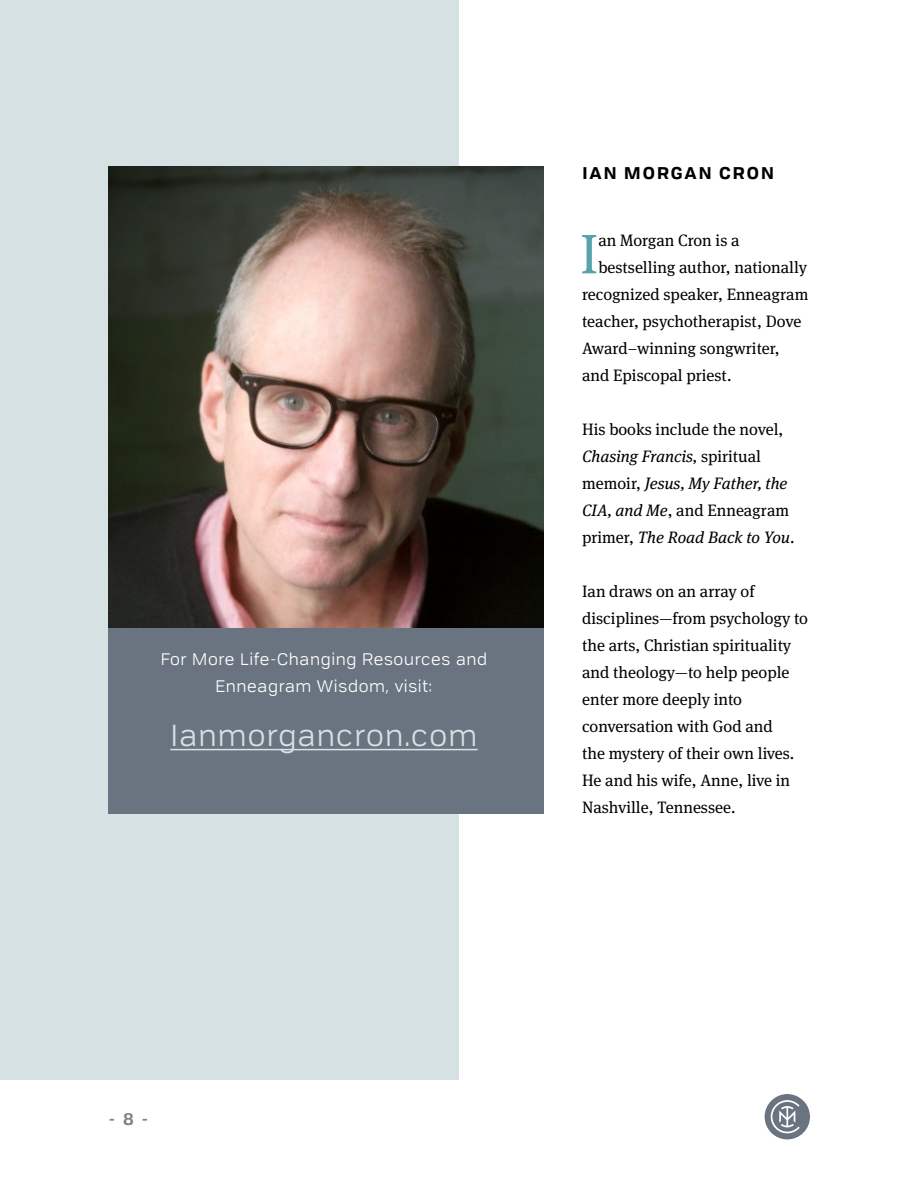
<style>
.page{position:relative;width:918px;height:1188px;background:#fff}
.page>*{position:absolute;margin:0;border:0;box-sizing:border-box;transform-origin:0 0}
.t1{font:55.65px "Meta Serif Pro";color:#59a2ad}
.t2{font:30px "Tofino Pro Personal Text";color:#d3e3e4}
.t3{font:16.5px/27px "Meta Serif Pro";color:#000}
.t4{font:16.5px/27px "Tofino Pro Personal Text";color:#fff;text-align:center}
.t5{font:700 16.5px "Tofino Pro Personal Text";letter-spacing:.08em;color:#000}
.t6{font:500 16.5px "Tofino Pro Personal Text";color:#808080}
.s1{font-style:italic}
</style>
<div class="page">
<div style="left:765px;top:1094px;width:45px;height:45px;background:#6a7480;border-radius:50%"></div>
<svg style="left:771px;top:1100px;width:29px;height:33px"></svg>
<div style="left:0;top:0;width:459px;height:1080px;background:#d6e1e3"></div>
<img style="left:108px;top:166px;width:435px;height:463px">
<div style="left:108px;top:629px;width:435px;height:185px;background:#6a7480"></div>
<hr style="left:170px;top:749px;width:308px;height:1px;background:#d3e3e4">
<p class="t4" style="left:160px;top:644px;width:329px">For More Life-Changing Resources and<br>Enneagram Wisdom, visit:</p>
<h2 class="t2" style="left:170px;top:713px;width:309px">Ianmorgancron.com</h2>
<p class="t5" style="left:582px;top:159px;width:194px">IAN MORGAN CRON</p>
<h1 class="t1" style="left:580px;top:214px;width:20px">I</h1>
<p class="t3" style="left:598px;top:226px;width:143px">an Morgan Cron is a</p>
<p class="t3" style="left:598px;top:253px;width:210px">bestselling author, nationally</p>
<p class="t3" style="left:582px;top:280px;width:228px">recognized speaker, Enneagram</p>
<p class="t3" style="left:582px;top:307px;width:221px">teacher, psychotherapist, Dove</p>
<p class="t3" style="left:582px;top:334px;width:199px">Award–winning songwriter,</p>
<p class="t3" style="left:582px;top:361px;width:151px">and Episcopal priest.</p>
<p class="t3" style="left:582px;top:415px;width:214px">His books include the novel,<br><span class="s1">Chasing Francis,</span> spiritual memoir, <span class="s1">Jesus, My Father, the<br>CIA, and Me</span>, and Enneagram primer, <span class="s1">The Road Back to You</span>.</p>
<p class="t3" style="left:582px;top:577px;width:227px">Ian draws on an array of disciplines—from psychology to the arts, Christian spirituality and theology—to help people enter more deeply into conversation with God and<br>the mystery of their own lives.<br>He and his wife, Anne, live in<br>Nashville, Tennessee.</p>
<p class="t6" style="left:108px;top:1106px;width:42px">- 8 -</p>
</div>
